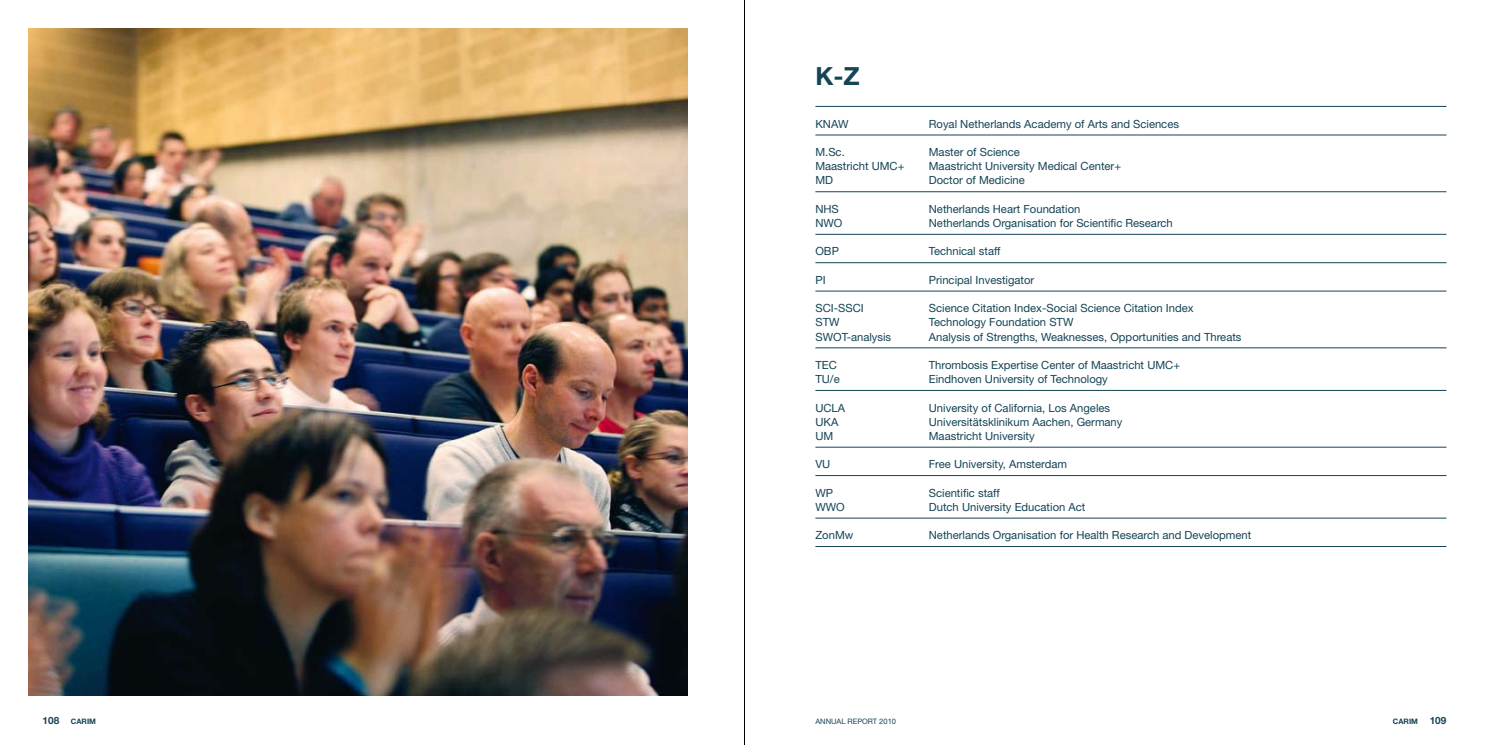
<style>
.page{position:relative;width:1489px;height:745px;background:#fff}
.page>*{position:absolute;margin:0;border:0;box-sizing:border-box;transform-origin:0 0}
.t1{font:700 25px "Helvetica Neue";color:#144455}
.t2{font:11.25px "Helvetica Neue";color:#144455}
.t3{font:700 7.5px "Helvetica Neue";color:#144455}
.t4{font:7.5px "Helvetica Neue";color:#144455}
.s1{font-size:10px}
</style>
<div class="page">
<hr style="left:815px;top:106px;width:631px;height:1px;background:#144455">
<hr style="left:815px;top:234px;width:631px;height:1px;background:#144455">
<hr style="left:815px;top:135px;width:631px;height:1px;background:#144455">
<hr style="left:815px;top:191px;width:631px;height:1px;background:#144455">
<hr style="left:815px;top:262px;width:631px;height:1px;background:#144455">
<hr style="left:815px;top:291px;width:631px;height:1px;background:#144455">
<hr style="left:815px;top:347px;width:631px;height:1px;background:#144455">
<hr style="left:815px;top:390px;width:631px;height:1px;background:#144455">
<hr style="left:815px;top:446px;width:631px;height:1px;background:#144455">
<hr style="left:815px;top:475px;width:631px;height:1px;background:#144455">
<hr style="left:815px;top:546px;width:631px;height:1px;background:#144455">
<hr style="left:815px;top:517px;width:631px;height:1px;background:#144455">
<img style="left:28px;top:28px;width:659px;height:666px">
<hr style="left:744px;top:0;width:1px;height:744px;background:#000">
<h1 class="t1" style="left:815px;top:61px;width:46px">K-Z</h1>
<p class="t2" style="left:815px;top:117px;width:35px">KNAW</p>
<p class="t2" style="left:928px;top:117px;width:252px">Royal Netherlands Academy of Arts and Sciences</p>
<p class="t2" style="left:815px;top:145px;width:31px">M.Sc.</p>
<p class="t2" style="left:928px;top:145px;width:93px">Master of Science</p>
<p class="t2" style="left:815px;top:159px;width:91px">Maastricht UMC+</p>
<p class="t2" style="left:928px;top:159px;width:194px">Maastricht University Medical Center+</p>
<p class="t2" style="left:815px;top:174px;width:19px">MD</p>
<p class="t2" style="left:928px;top:174px;width:98px">Doctor of Medicine</p>
<p class="t2" style="left:815px;top:202px;width:25px">NHS</p>
<p class="t2" style="left:928px;top:202px;width:153px">Netherlands Heart Foundation</p>
<p class="t2" style="left:815px;top:216px;width:29px">NWO</p>
<p class="t2" style="left:928px;top:216px;width:245px">Netherlands Organisation for Scientific Research</p>
<p class="t2" style="left:815px;top:244px;width:25px">OBP</p>
<p class="t2" style="left:928px;top:244px;width:73px">Technical staff</p>
<p class="t2" style="left:815px;top:273px;width:12px">PI</p>
<p class="t2" style="left:928px;top:273px;width:107px">Principal Investigator</p>
<p class="t2" style="left:815px;top:301px;width:50px">SCI-SSCI</p>
<p class="t2" style="left:928px;top:301px;width:266px">Science Citation Index-Social Science Citation Index</p>
<p class="t2" style="left:815px;top:315px;width:26px">STW</p>
<p class="t2" style="left:928px;top:315px;width:146px">Technology Foundation STW</p>
<p class="t2" style="left:815px;top:329px;width:77px">SWOT-analysis</p>
<p class="t2" style="left:928px;top:329px;width:314px">Analysis of Strengths, Weaknesses, Opportunities and Threats</p>
<p class="t2" style="left:815px;top:358px;width:23px">TEC</p>
<p class="t2" style="left:928px;top:358px;width:253px">Thrombosis Expertise Center of Maastricht UMC+</p>
<p class="t2" style="left:815px;top:372px;width:26px">TU/e</p>
<p class="t2" style="left:928px;top:372px;width:180px">Eindhoven University of Technology</p>
<p class="t2" style="left:815px;top:400px;width:31px">UCLA</p>
<p class="t2" style="left:928px;top:400px;width:183px">University of California, Los Angeles</p>
<p class="t2" style="left:815px;top:415px;width:24px">UKA</p>
<p class="t2" style="left:928px;top:415px;width:195px">Universitätsklinikum Aachen, Germany</p>
<p class="t2" style="left:815px;top:429px;width:19px">UM</p>
<p class="t2" style="left:928px;top:429px;width:107px">Maastricht University</p>
<p class="t2" style="left:815px;top:457px;width:16px">VU</p>
<p class="t2" style="left:928px;top:457px;width:140px">Free University, Amsterdam</p>
<p class="t2" style="left:815px;top:485px;width:19px">WP</p>
<p class="t2" style="left:928px;top:485px;width:72px">Scientific staff</p>
<p class="t2" style="left:815px;top:500px;width:31px">WWO</p>
<p class="t2" style="left:928px;top:500px;width:158px">Dutch University Education Act</p>
<p class="t2" style="left:815px;top:528px;width:39px">ZonMw</p>
<p class="t2" style="left:928px;top:528px;width:324px">Netherlands Organisation for Health Research and Development</p>
<p class="t3" style="left:43px;top:716px;width:55px"><span class="s1">108</span> CARIM</p>
<p class="t4" style="left:815px;top:716px;width:82px">ANNUAL REPORT 2010</p>
<p class="t3" style="left:1392px;top:716px;width:55px">CARIM <span class="s1">109</span></p>
</div>
